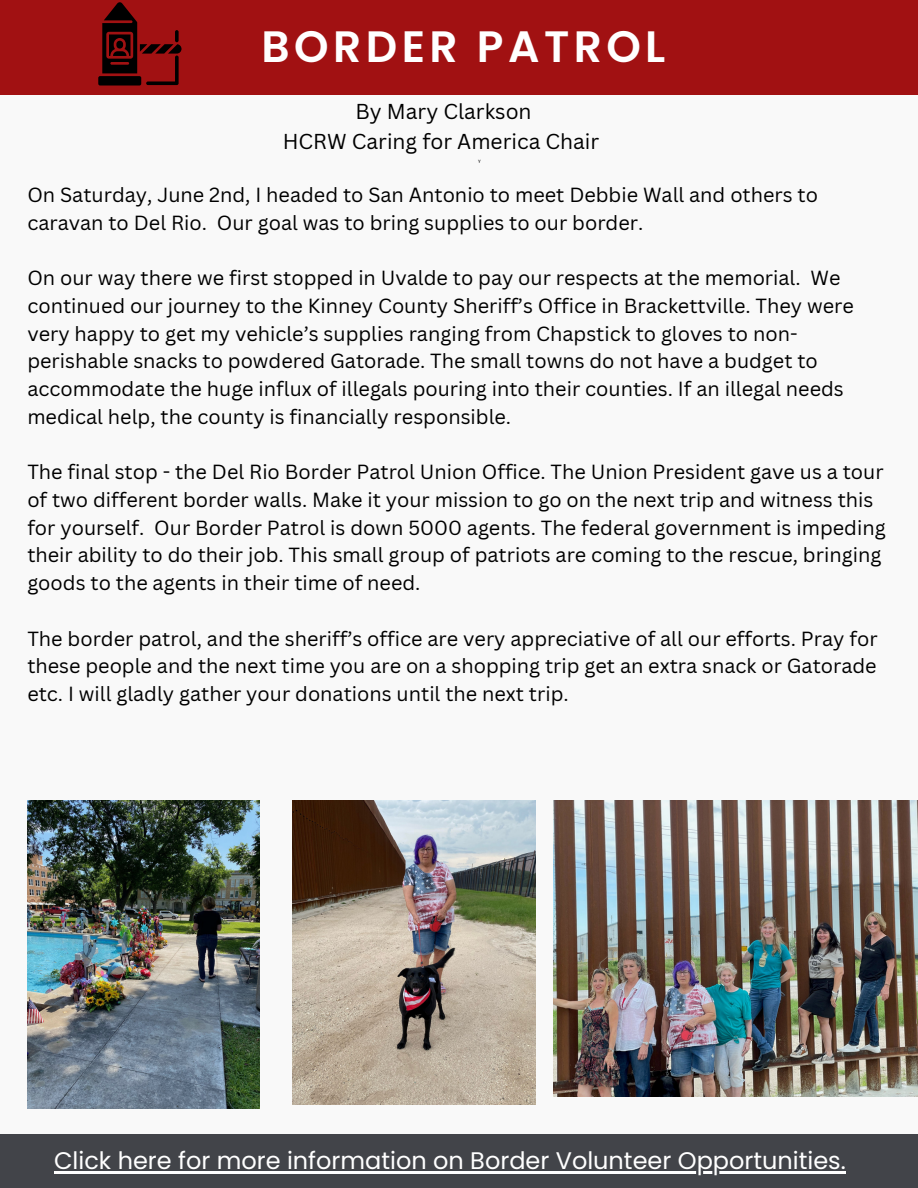
<style>
.page{position:relative;width:918px;height:1188px;background:#f9f9f9}
.page>*{position:absolute;margin:0;border:0;box-sizing:border-box;transform-origin:0 0}
.t1{font:600 43.95px "Poppins";letter-spacing:.1em;color:#fff}
.t2{font:24px "Poppins";color:#fff}
.t3{font:21px "Canva Sans";color:#000}
.t4{font:19.95px/27.8px "Canva Sans";color:#000}
.t5{font:4.65px "Poppins";color:#000}
</style>
<div class="page">
<div style="left:0;top:1134px;width:918px;height:54px;background:#424449"></div>
<div style="left:0;top:0;width:918px;height:94px;background:#a11112"></div>
<svg style="left:102px;top:2px;width:80px;height:83px"></svg>
<div style="left:98px;top:76px;width:43px;height:10px;background:#000;border-radius:2px"></div>
<img style="left:293px;top:800px;width:243px;height:304px">
<img style="left:27px;top:800px;width:232px;height:309px">
<img style="left:553px;top:800px;width:365px;height:296px">
<hr style="left:54px;top:1171px;width:792px;height:2px;background:#fff">
<p class="t1" style="left:262px;top:16px;width:405px">BORDER PATROL</p>
<p class="t3" style="left:356px;top:97px;width:178px">By Mary Clarkson</p>
<p class="t3" style="left:283px;top:126px;width:318px">HCRW Caring for America Chair</p>
<p class="t5" style="left:478px;top:158px;width:4px">Y</p>
<p class="t4" style="left:27px;top:180px;width:792px">On Saturday, June 2nd, I headed to San Antonio to meet Debbie Wall and others to caravan to Del Rio. Our goal was to bring supplies to our border.</p>
<p class="t4" style="left:27px;top:263px;width:828px">On our way there we first stopped in Uvalde to pay our respects at the memorial. We continued our journey to the Kinney County Sheriff’s Office in Brackettville. They were very happy to get my vehicle’s supplies ranging from Chapstick to gloves to non&shy;perishable snacks to powdered Gatorade. The small towns do not have a budget to accommodate the huge influx of illegals pouring into their counties. If an illegal needs medical help, the county is financially responsible.</p>
<p class="t4" style="left:27px;top:458px;width:860px">The final stop - the Del Rio Border Patrol Union Office. The Union President gave us a tour of two different border walls. Make it your mission to go on the next trip and witness this for yourself. Our Border Patrol is down 5000 agents. The federal government is impeding their ability to do their job. This small group of patriots are coming to the rescue, bringing goods to the agents in their time of need.</p>
<p class="t4" style="left:27px;top:624px;width:852px;text-align:justify">The border patrol, and the sheriff’s office are very appreciative of all our efforts. Pray for these people and the next time you are on a shopping trip get an extra snack or Gatorade etc. I will gladly gather your donations until the next trip.</p>
<p class="t2" style="left:54px;top:1144px;width:793px">Click here for more information on Border Volunteer Opportunities.</p>
</div>
